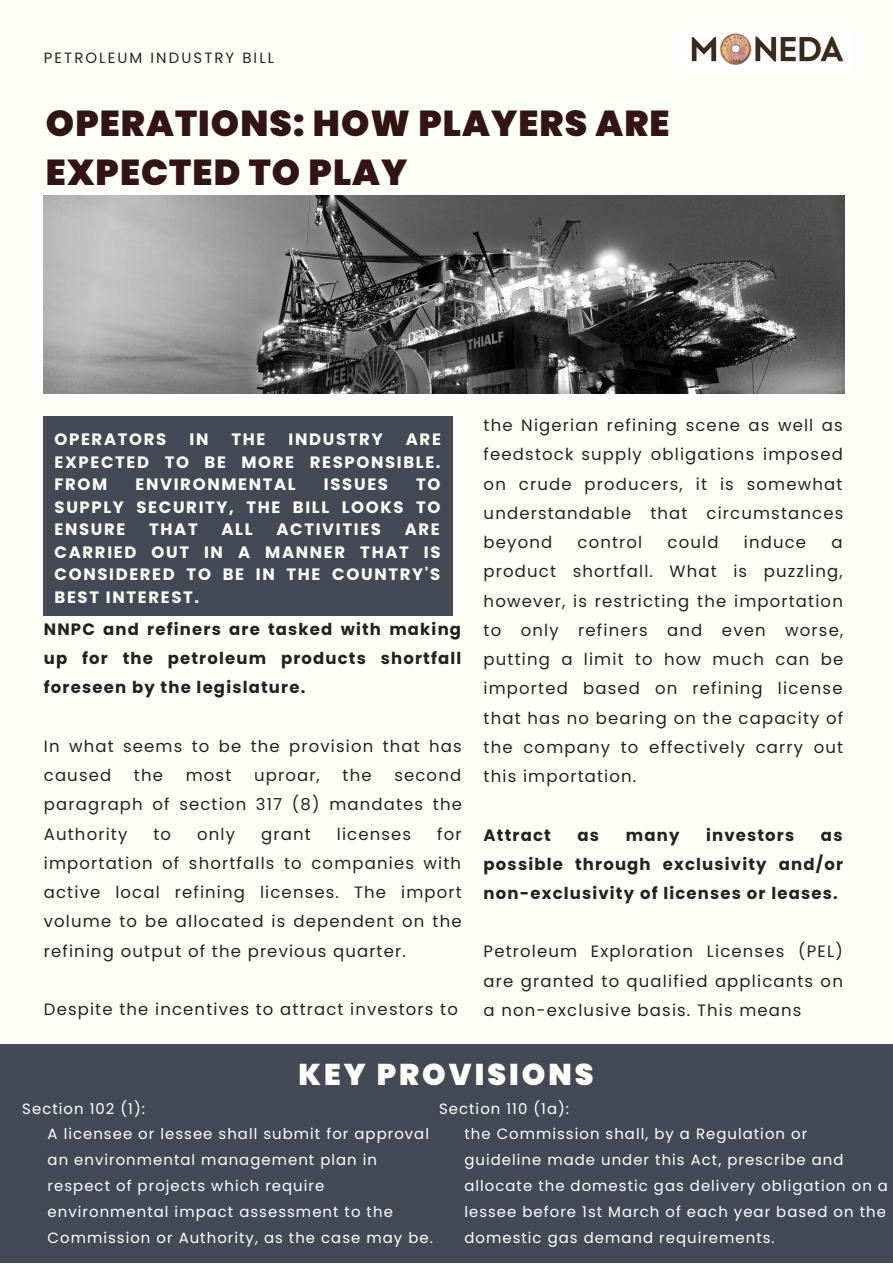
<style>
.page{position:relative;width:893px;height:1264px;background:#fff}
.page>*{position:absolute;margin:0;border:0;box-sizing:border-box;transform-origin:0 0}
.t1{font:900 36px/49.5px "Poppins";letter-spacing:.03em;color:#321414}
.t2{font:900 30px "Poppins";letter-spacing:.1em;color:#fffff9}
.t3{font:16.5px/29.2px "Poppins";letter-spacing:.07em;color:#222;text-align:justify}
.t4{font:700 16.5px/22.5px "Poppins";letter-spacing:.1em;color:#fffff9;text-align:justify}
.t5{font:700 16.5px/29.2px "Poppins";letter-spacing:.07em;color:#222;text-align:justify}
.t6{font:14.85px/25.8px "Poppins";letter-spacing:.07em;color:#fff}
.t7{font:14.85px "Poppins";letter-spacing:.14em;color:#222}
</style>
<div class="page">
<div style="left:0;top:0;width:892px;height:1262px;background:#fffff9"></div>
<div style="left:0;top:1044px;width:892px;height:218px;background:#444956"></div>
<img style="left:44px;top:195px;width:800px;height:198px">
<div style="left:44px;top:416px;width:409px;height:200px;background:#444956"></div>
<img style="left:691px;top:33px;width:153px;height:32px">
<p class="t7" style="left:44px;top:47px;width:232px">PETROLEUM INDUSTRY BILL</p>
<h1 class="t1" style="left:46px;top:98px;width:625px">OPERATIONS: HOW PLAYERS ARE<br>EXPECTED TO PLAY</h1>
<p class="t4" style="left:55px;top:428px;width:113px">OPERATORS</p>
<p class="t4" style="left:189px;top:428px;width:20px">IN</p>
<p class="t4" style="left:231px;top:428px;width:35px">THE</p>
<p class="t4" style="left:288px;top:428px;width:96px">INDUSTRY</p>
<p class="t4" style="left:55px;top:428px;width:388px;text-indent:351px">ARE EXPECTED TO BE MORE RESPONSIBLE.<br>FROM</p>
<p class="t4" style="left:55px;top:473px;width:387px;text-indent:361px">TO SUPPLY SECURITY, THE BILL LOOKS TO ENSURE</p>
<p class="t4" style="left:135px;top:473px;width:162px">ENVIRONMENTAL</p>
<p class="t4" style="left:324px;top:473px;width:66px">ISSUES</p>
<p class="t4" style="left:149px;top:518px;width:50px">THAT</p>
<p class="t4" style="left:221px;top:518px;width:33px">ALL</p>
<p class="t4" style="left:276px;top:518px;width:106px">ACTIVITIES</p>
<p class="t4" style="left:55px;top:518px;width:387px;text-indent:350px">ARE CARRIED OUT IN A MANNER THAT IS CONSIDERED TO BE IN THE COUNTRY'S BEST INTEREST.</p>
<p class="t5" style="left:44px;top:614px;width:419px">NNPC and refiners are tasked with making up for the petroleum products shortfall foreseen by the legislature.</p>
<p class="t3" style="left:44px;top:731px;width:419px">In what seems to be the provision that has caused</p>
<p class="t3" style="left:44px;top:760px;width:419px;text-indent:350px">second paragraph of section 317 (8) mandates the Authority</p>
<p class="t3" style="left:134px;top:760px;width:31px">the</p>
<p class="t3" style="left:186px;top:760px;width:47px">most</p>
<p class="t3" style="left:254px;top:760px;width:67px">uproar,</p>
<p class="t3" style="left:342px;top:760px;width:31px">the</p>
<p class="t3" style="left:44px;top:819px;width:419px;text-indent:393px">for importation of shortfalls to companies with active local refining licenses. The import volume to be allocated is dependent on the refining output of the previous quarter.</p>
<p class="t3" style="left:153px;top:819px;width:19px">to</p>
<p class="t3" style="left:197px;top:819px;width:39px">only</p>
<p class="t3" style="left:261px;top:819px;width:51px">grant</p>
<p class="t3" style="left:337px;top:819px;width:76px">licenses</p>
<p class="t3" style="left:44px;top:994px;width:415px">Despite the incentives to attract investors to</p>
<p class="t3" style="left:483px;top:411px;width:361px">the Nigerian refining scene as well as feedstock supply obligations imposed on crude producers, it is somewhat understandable that circumstances beyond</p>
<p class="t3" style="left:577px;top:527px;width:66px">control</p>
<p class="t3" style="left:667px;top:527px;width:52px">could</p>
<p class="t3" style="left:743px;top:527px;width:64px">induce</p>
<p class="t3" style="left:483px;top:527px;width:361px;text-indent:348px">a product shortfall. What is puzzling, however, is restricting the importation to only refiners and even worse, putting a limit to how much can be imported based on refining license that has no bearing on the capacity of the company to effectively carry out this importation.</p>
<p class="t5" style="left:483px;top:820px;width:69px">Attract</p>
<p class="t5" style="left:577px;top:820px;width:23px">as</p>
<p class="t5" style="left:625px;top:820px;width:55px">many</p>
<p class="t5" style="left:706px;top:820px;width:90px">investors</p>
<p class="t5" style="left:483px;top:820px;width:361px;text-indent:337px">as possible through exclusivity and/or non-exclusivity of licenses or leases.</p>
<p class="t3" style="left:483px;top:937px;width:361px">Petroleum Exploration Licenses (PEL) are granted to qualified applicants on a non-exclusive basis. This means</p>
<h2 class="t2" style="left:298px;top:1053px;width:296px">KEY PROVISIONS</h2>
<p class="t6" style="left:48px;top:1095px;width:386px;text-indent:-25px">Section 102 (1):<br>A licensee or lessee shall submit for approval an environmental management plan in respect of projects which require environmental impact assessment to the Commission or Authority, as the case may be.</p>
<p class="t6" style="left:464px;top:1095px;width:425px;text-indent:-25px">Section 110 (1a):<br>the Commission shall, by a Regulation or<br>guideline made under this Act, prescribe and allocate the domestic gas delivery obligation on a lessee before 1st March of each year based on the domestic gas demand requirements.</p>
</div>
